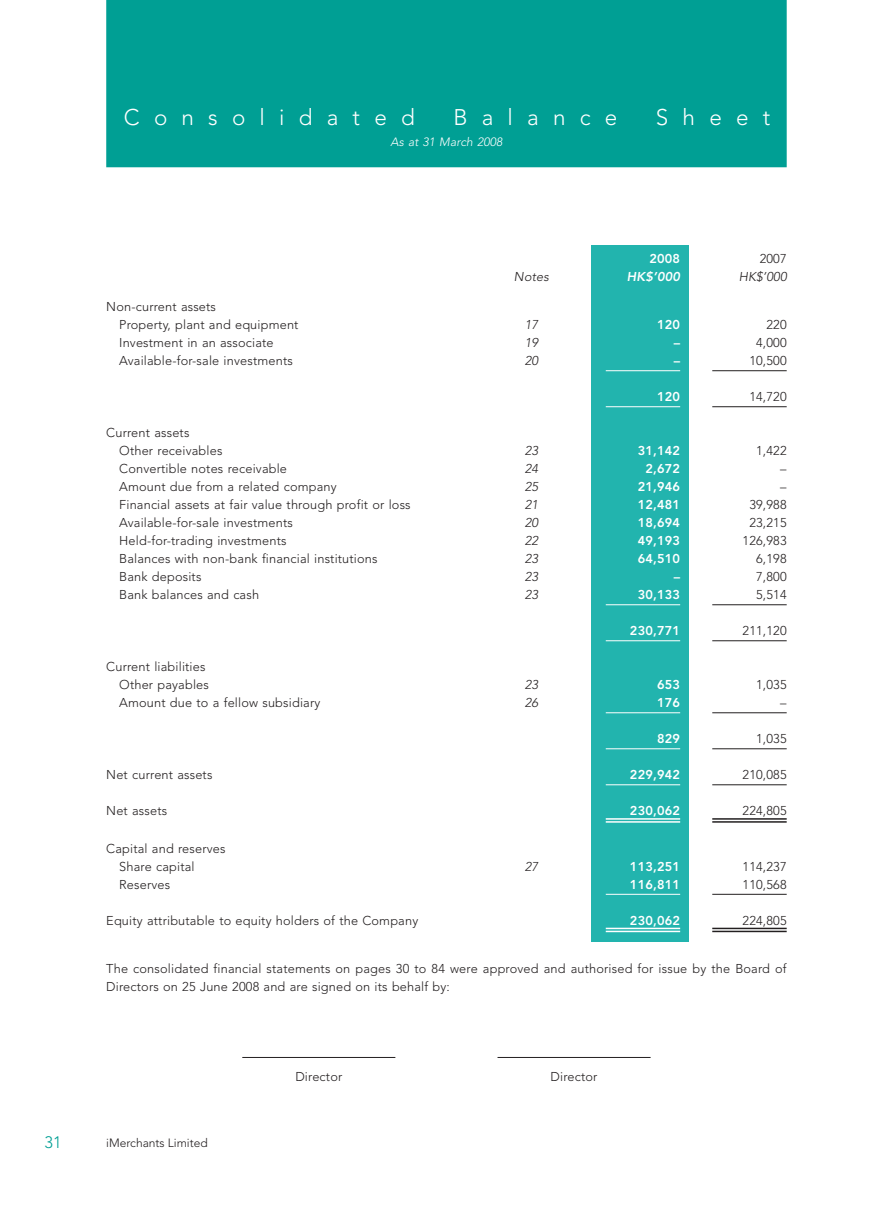
<style>
.page{position:relative;width:893px;height:1212px;background:#fff}
.page>*{position:absolute;margin:0;border:0;box-sizing:border-box;transform-origin:0 0}
.t1{font:300 22.5px "Avenir LT Std";letter-spacing:.63em;color:#fff}
.t2{font:300 16.5px "Avenir LT Std";color:#009f94}
.t3{font:300 12.75px/18px "Avenir LT Std";letter-spacing:.015em;color:#231f20}
.t4{font:800 12.75px "Avenir LT Std";letter-spacing:.015em;color:#fff}
.t5{font:italic 300 12.75px "Avenir LT Std";letter-spacing:.015em;color:#231f20}
.t6{font:italic 800 12.75px "Avenir LT Std";color:#fff}
.t7{font:300 12px "Avenir LT Std";color:#231f20}
.t8{font:italic 300 12px "Avenir LT Std";letter-spacing:.015em;color:#fff}
</style>
<div class="page">
<div style="left:106px;top:0;width:681px;height:167px;background:#009f94"></div>
<div style="left:591px;top:245px;width:98px;height:697px;background:#22b4ae"></div>
<hr style="left:606px;top:370px;width:74px;height:1px;background:#fff">
<hr style="left:712px;top:370px;width:75px;height:1px;background:#231f20">
<hr style="left:606px;top:406px;width:74px;height:1px;background:#fff">
<hr style="left:712px;top:406px;width:75px;height:1px;background:#231f20">
<hr style="left:606px;top:604px;width:74px;height:1px;background:#fff">
<hr style="left:712px;top:604px;width:75px;height:1px;background:#231f20">
<hr style="left:606px;top:640px;width:74px;height:1px;background:#fff">
<hr style="left:712px;top:640px;width:75px;height:1px;background:#231f20">
<hr style="left:606px;top:712px;width:74px;height:1px;background:#fff">
<hr style="left:712px;top:712px;width:75px;height:1px;background:#231f20">
<hr style="left:606px;top:748px;width:74px;height:1px;background:#fff">
<hr style="left:712px;top:748px;width:75px;height:1px;background:#231f20">
<hr style="left:606px;top:784px;width:74px;height:1px;background:#fff">
<hr style="left:712px;top:784px;width:75px;height:1px;background:#231f20">
<hr style="left:606px;top:818px;width:74px;height:2px;background:#fff">
<hr style="left:606px;top:821px;width:74px;height:2px;background:#fff">
<hr style="left:712px;top:818px;width:75px;height:2px;background:#231f20">
<hr style="left:712px;top:821px;width:75px;height:2px;background:#231f20">
<hr style="left:606px;top:894px;width:74px;height:1px;background:#fff">
<hr style="left:712px;top:894px;width:75px;height:1px;background:#231f20">
<hr style="left:606px;top:928px;width:74px;height:1px;background:#fff">
<hr style="left:606px;top:931px;width:74px;height:1px;background:#fff">
<hr style="left:712px;top:928px;width:75px;height:1px;background:#231f20">
<hr style="left:712px;top:931px;width:75px;height:1px;background:#231f20">
<hr style="left:242px;top:1057px;width:153px;height:1px;background:#231f20">
<hr style="left:497px;top:1057px;width:154px;height:1px;background:#231f20">
<p class="t1" style="left:124px;top:104px;width:292px">Consolidated</p>
<p class="t1" style="left:453px;top:104px;width:165px">Balance</p>
<p class="t1" style="left:656px;top:104px;width:116px">Sheet</p>
<p class="t8" style="left:390px;top:135px;width:113px">As at 31 March 2008</p>
<p class="t4" style="left:649px;top:251px;width:32px">2008</p>
<p class="t3" style="left:760px;top:250px;width:29px">2007</p>
<p class="t3" style="left:119px;top:298px;width:181px;text-indent:-13px">Non-current assets<br>Property, plant and equipment</p>
<p class="t5" style="left:514px;top:269px;width:36px">Notes</p>
<p class="t6" style="left:627px;top:269px;width:55px">HK$’000</p>
<p class="t5" style="left:739px;top:269px;width:49px">HK$’000</p>
<p class="t5" style="left:525px;top:317px;width:15px">17</p>
<p class="t4" style="left:657px;top:317px;width:25px">120</p>
<p class="t3" style="left:766px;top:316px;width:22px">220</p>
<p class="t3" style="left:119px;top:334px;width:156px">Investment in an associate</p>
<p class="t5" style="left:525px;top:335px;width:15px">19</p>
<p class="t4" style="left:674px;top:335px;width:8px">–</p>
<p class="t3" style="left:756px;top:334px;width:32px">4,000</p>
<p class="t3" style="left:119px;top:352px;width:175px">Available-for-sale investments</p>
<p class="t5" style="left:525px;top:353px;width:15px">20</p>
<p class="t4" style="left:674px;top:353px;width:8px">–</p>
<p class="t3" style="left:749px;top:352px;width:39px">10,500</p>
<p class="t4" style="left:657px;top:389px;width:25px">120</p>
<p class="t3" style="left:749px;top:388px;width:39px">14,720</p>
<p class="t3" style="left:119px;top:424px;width:105px;text-indent:-13px">Current assets<br>Other receivables</p>
<p class="t5" style="left:525px;top:443px;width:15px">23</p>
<p class="t4" style="left:638px;top:443px;width:44px">31,142</p>
<p class="t3" style="left:756px;top:442px;width:32px">1,422</p>
<p class="t3" style="left:119px;top:460px;width:169px">Convertible notes receivable</p>
<p class="t5" style="left:525px;top:461px;width:15px">24</p>
<p class="t4" style="left:645px;top:461px;width:36px">2,672</p>
<p class="t3" style="left:780px;top:460px;width:8px">–</p>
<p class="t3" style="left:119px;top:478px;width:219px">Amount due from a related company</p>
<p class="t5" style="left:525px;top:479px;width:15px">25</p>
<p class="t4" style="left:638px;top:479px;width:44px">21,946</p>
<p class="t3" style="left:780px;top:478px;width:8px">–</p>
<p class="t3" style="left:119px;top:496px;width:293px">Financial assets at fair value through profit or loss</p>
<p class="t5" style="left:525px;top:497px;width:15px">21</p>
<p class="t4" style="left:638px;top:497px;width:44px">12,481</p>
<p class="t3" style="left:749px;top:496px;width:39px">39,988</p>
<p class="t3" style="left:119px;top:514px;width:175px">Available-for-sale investments</p>
<p class="t5" style="left:525px;top:515px;width:15px">20</p>
<p class="t4" style="left:638px;top:515px;width:44px">18,694</p>
<p class="t3" style="left:749px;top:514px;width:39px">23,215</p>
<p class="t3" style="left:119px;top:532px;width:169px">Held-for-trading investments</p>
<p class="t5" style="left:525px;top:533px;width:15px">22</p>
<p class="t4" style="left:638px;top:533px;width:44px">49,193</p>
<p class="t3" style="left:743px;top:532px;width:46px">126,983</p>
<p class="t3" style="left:119px;top:550px;width:260px">Balances with non-bank financial institutions</p>
<p class="t5" style="left:525px;top:551px;width:15px">23</p>
<p class="t4" style="left:638px;top:551px;width:44px">64,510</p>
<p class="t3" style="left:756px;top:550px;width:32px">6,198</p>
<p class="t3" style="left:119px;top:568px;width:84px">Bank deposits</p>
<p class="t5" style="left:525px;top:569px;width:15px">23</p>
<p class="t4" style="left:674px;top:569px;width:8px">–</p>
<p class="t3" style="left:756px;top:568px;width:32px">7,800</p>
<p class="t3" style="left:119px;top:586px;width:141px">Bank balances and cash</p>
<p class="t5" style="left:525px;top:587px;width:15px">23</p>
<p class="t4" style="left:638px;top:587px;width:44px">30,133</p>
<p class="t3" style="left:756px;top:586px;width:32px">5,514</p>
<p class="t4" style="left:630px;top:623px;width:52px">230,771</p>
<p class="t3" style="left:743px;top:622px;width:46px">211,120</p>
<p class="t3" style="left:106px;top:658px;width:104px;text-align:right">Current liabilities<br>Other payables</p>
<p class="t5" style="left:525px;top:677px;width:15px">23</p>
<p class="t4" style="left:657px;top:677px;width:25px">653</p>
<p class="t3" style="left:756px;top:676px;width:32px">1,035</p>
<p class="t3" style="left:119px;top:694px;width:203px">Amount due to a fellow subsidiary</p>
<p class="t5" style="left:525px;top:695px;width:15px">26</p>
<p class="t4" style="left:657px;top:695px;width:25px">176</p>
<p class="t3" style="left:780px;top:694px;width:8px">–</p>
<p class="t4" style="left:657px;top:731px;width:25px">829</p>
<p class="t3" style="left:756px;top:730px;width:32px">1,035</p>
<p class="t3" style="left:106px;top:766px;width:108px">Net current assets</p>
<p class="t4" style="left:630px;top:767px;width:52px">229,942</p>
<p class="t3" style="left:743px;top:766px;width:46px">210,085</p>
<p class="t3" style="left:106px;top:802px;width:62px">Net assets</p>
<p class="t4" style="left:630px;top:803px;width:52px">230,062</p>
<p class="t3" style="left:743px;top:802px;width:46px">224,805</p>
<p class="t3" style="left:119px;top:839px;width:108px;text-indent:-13px">Capital and reserves<br>Share capital</p>
<p class="t5" style="left:525px;top:859px;width:15px">27</p>
<p class="t4" style="left:630px;top:859px;width:52px">113,251</p>
<p class="t3" style="left:743px;top:857px;width:46px">114,237</p>
<p class="t3" style="left:119px;top:875px;width:52px">Reserves</p>
<p class="t4" style="left:630px;top:877px;width:52px">116,811</p>
<p class="t3" style="left:743px;top:875px;width:46px">110,568</p>
<p class="t3" style="left:106px;top:911px;width:313px">Equity attributable to equity holders of the Company</p>
<p class="t4" style="left:630px;top:913px;width:52px">230,062</p>
<p class="t3" style="left:743px;top:911px;width:46px">224,805</p>
<p class="t3" style="left:106px;top:959px;width:682px">The consolidated financial statements on pages 30 to 84 were approved and authorised for issue by the Board of<br>Directors on 25 June 2008 and are signed on its behalf by:</p>
<p class="t2" style="left:45px;top:1132px;width:19px">31</p>
<p class="t7" style="left:106px;top:1135px;width:103px">iMerchants Limited</p>
<p class="t3" style="left:295px;top:1067px;width:48px">Director</p>
<p class="t3" style="left:551px;top:1067px;width:48px">Director</p>
</div>
